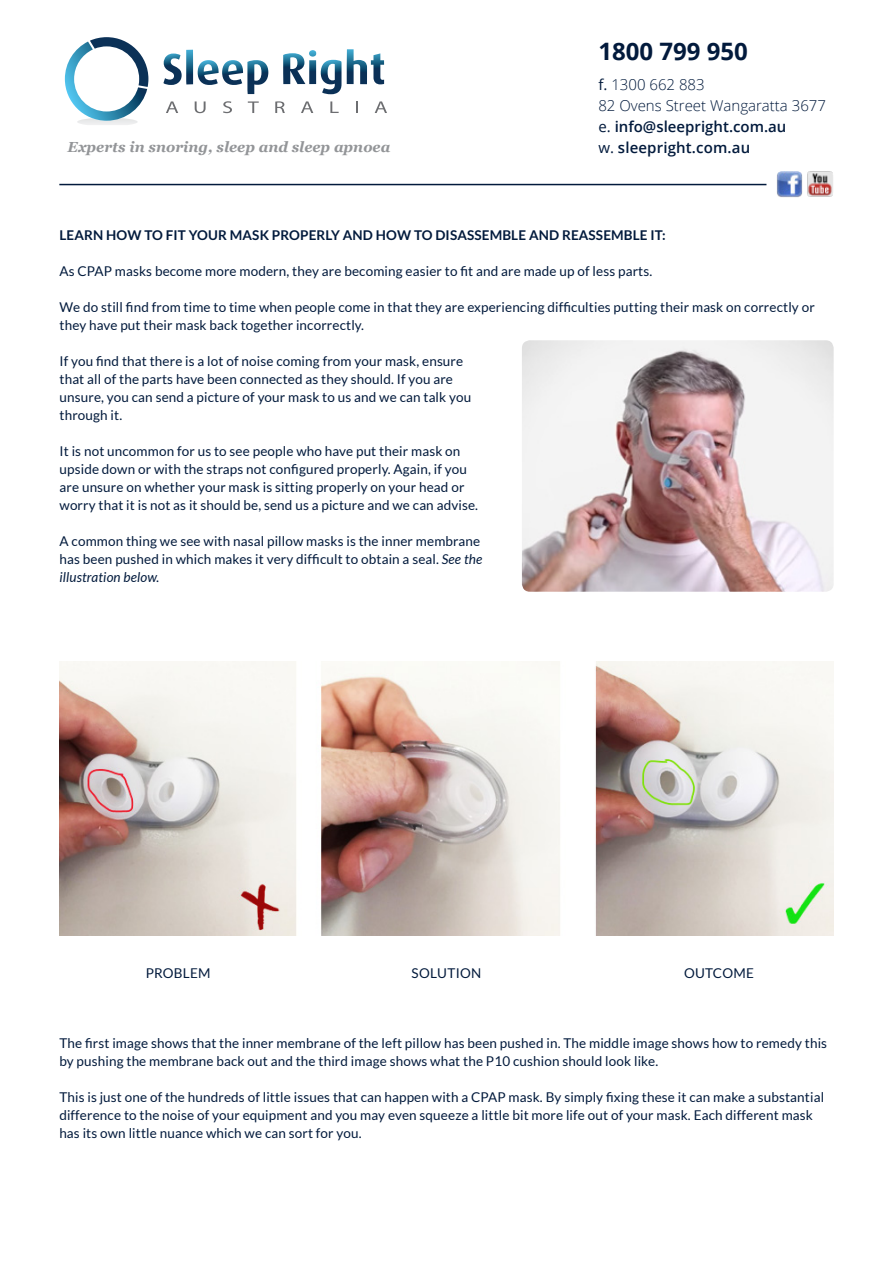
<style>
.page{position:relative;width:893px;height:1263px;background:#fff}
.page>*{position:absolute;margin:0;border:0;box-sizing:border-box;transform-origin:0 0}
.t1{font:700 24px "Open Sans";color:#021a3c}
.t2{font:300 15px/21px "Open Sans";color:#021a3c}
.t3{font:600 15px "Open Sans";letter-spacing:.01em;color:#021a3c}
.t4{font:italic 700 14.55px "Georgia";color:#939598}
.t5{font:13.5px/18px "Lato";letter-spacing:.01em;color:#021a3c}
.t6{font:700 13.5px "Lato";letter-spacing:.01em;color:#021a3c}
.s1{font-weight:400}
.s2{font-weight:600}
.s3{font-style:italic}
</style>
<div class="page">
<img style="left:522px;top:340px;width:312px;height:252px">
<img style="left:59px;top:661px;width:774px;height:274px">
<svg style="left:65px;top:37px;width:83px;height:88px"></svg>
<svg style="left:163px;top:50px;width:105px;height:44px"></svg>
<svg style="left:283px;top:50px;width:58px;height:44px"></svg>
<svg style="left:347px;top:49px;width:37px;height:36px"></svg>
<svg style="left:166px;top:101px;width:12px;height:12px"></svg>
<svg style="left:195px;top:101px;width:11px;height:12px"></svg>
<svg style="left:223px;top:101px;width:9px;height:12px"></svg>
<svg style="left:248px;top:101px;width:11px;height:12px"></svg>
<svg style="left:275px;top:101px;width:10px;height:12px"></svg>
<svg style="left:301px;top:101px;width:12px;height:12px"></svg>
<svg style="left:330px;top:101px;width:9px;height:12px"></svg>
<svg style="left:356px;top:101px;width:2px;height:12px"></svg>
<svg style="left:375px;top:101px;width:12px;height:12px"></svg>
<hr style="left:59px;top:184px;width:707px;height:1px;background:#021a3c">
<img style="left:777px;top:171px;width:25px;height:26px">
<img style="left:807px;top:171px;width:26px;height:26px">
<h1 class="t1" style="left:598px;top:34px;width:151px">1800 799 950</h1>
<p class="t2" style="left:598px;top:74px;width:229px"><span class="s1">f.</span> 1300 662 883<br>82 Ovens Street Wangaratta 3677 <span class="s1">e.</span> <span class="s2">info@sleepright.com.au</span></p>
<p class="t4" style="left:68px;top:136px;width:324px">Experts in snoring, sleep and sleep apnoea</p>
<p class="t3" style="left:598px;top:137px;width:153px"><span class="s1">w.</span> sleepright.com.au</p>
<p class="t6" style="left:60px;top:227px;width:607px">LEARN HOW TO FIT YOUR MASK PROPERLY AND HOW TO DISASSEMBLE AND REASSEMBLE IT:</p>
<p class="t5" style="left:60px;top:262px;width:594px">As CPAP masks become more modern, they are becoming easier to fit and are made up of less parts.</p>
<p class="t5" style="left:60px;top:298px;width:757px">We do still find from time to time when people come in that they are experiencing difficulties putting their mask on correctly or they have put their mask back together incorrectly.</p>
<p class="t5" style="left:60px;top:352px;width:413px">If you find that there is a lot of noise coming from your mask, ensure that all of the parts have been connected as they should. If you are unsure, you can send a picture of your mask to us and we can talk you through it.</p>
<p class="t5" style="left:60px;top:442px;width:420px">It is not uncommon for us to see people who have put their mask on upside down or with the straps not configured properly. Again, if you are unsure on whether your mask is sitting properly on your head or worry that it is not as it should be, send us a picture and we can advise.</p>
<p class="t5" style="left:60px;top:532px;width:424px">A common thing we see with nasal pillow masks is the inner membrane has been pushed in which makes it very difficult to obtain a seal. <span class="s3">See the illustration below.</span></p>
<p class="t5" style="left:146px;top:963px;width:66px">PROBLEM</p>
<p class="t5" style="left:412px;top:963px;width:71px">SOLUTION</p>
<p class="t5" style="left:684px;top:963px;width:71px">OUTCOME</p>
<p class="t5" style="left:59px;top:1034px;width:769px">The first image shows that the inner membrane of the left pillow has been pushed in. The middle image shows how to remedy this by pushing the membrane back out and the third image shows what the P10 cushion should look like.</p>
<p class="t5" style="left:59px;top:1088px;width:766px">This is just one of the hundreds of little issues that can happen with a CPAP mask. By simply fixing these it can make a substantial difference to the noise of your equipment and you may even squeeze a little bit more life out of your mask. Each different mask has its own little nuance which we can sort for you.</p>
</div>
